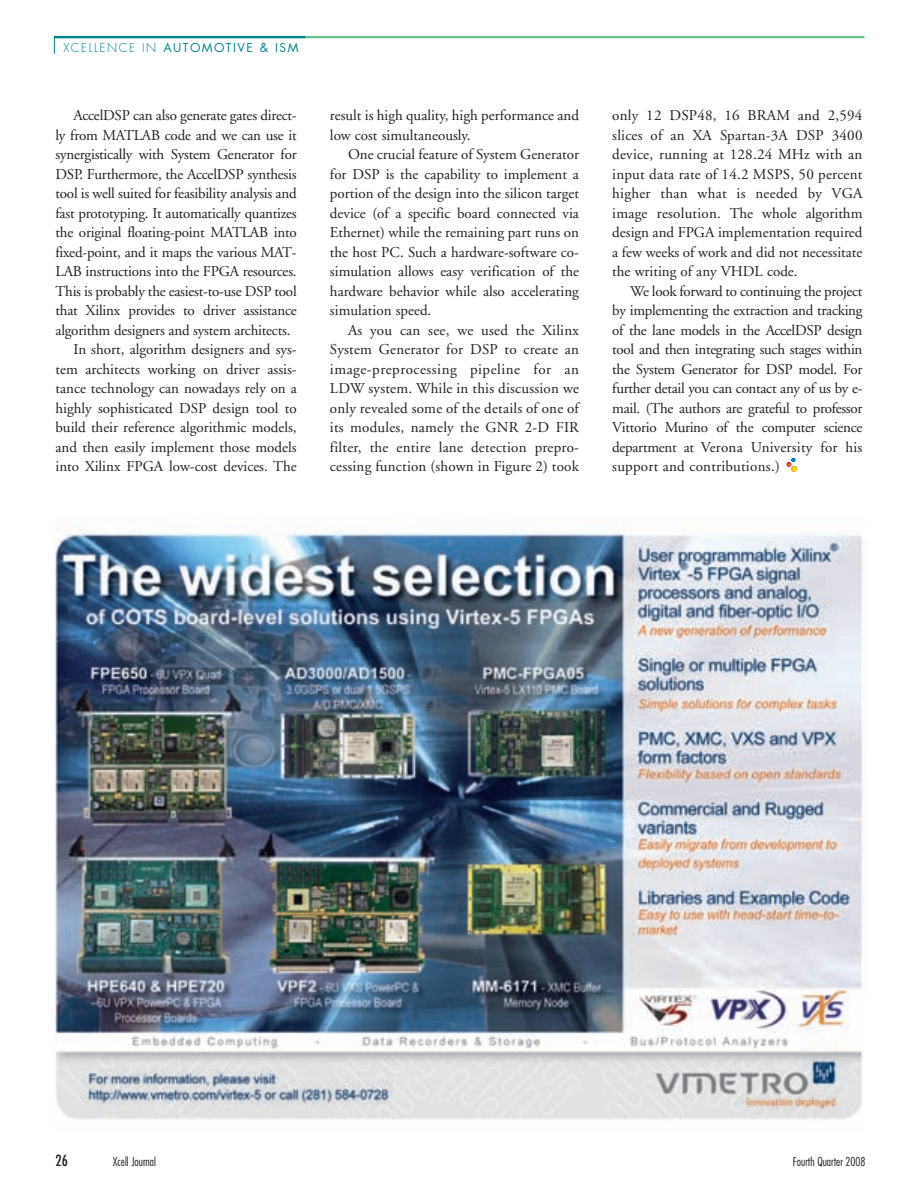
<style>
.page{position:relative;width:918px;height:1188px;background:#fff}
.page>*{position:absolute;margin:0;border:0;box-sizing:border-box;transform-origin:0 0}
.t1{font:15px/19.5px "Adobe Garamond";color:#231f20;text-align:justify}
.t2{font:500 condensed 15px "Futura";color:#231f20}
.t3{font:300 condensed 12px "Futura";color:#231f20}
.t4{font:12px "Futura";letter-spacing:.125em;color:#00828f}
.s1{font-weight:300}
</style>
<div class="page">
<svg style="left:786px;top:458px;width:11px;height:14px"></svg>
<hr style="left:54px;top:36px;width:810px;height:2px;background:#65c18b">
<hr style="left:54px;top:36px;width:251px;height:2px;background:#00828f">
<svg style="left:54px;top:38px;width:1px;height:16px"></svg>
<img style="left:55px;top:528px;width:808px;height:592px">
<p class="t4" style="left:63px;top:42px;width:237px"><span class="s1">XCELLENCE IN</span> AUTOMOTIVE &amp; ISM</p>
<p class="t1" style="left:74px;top:107px;width:225px">AccelDSP can also generate gates direct-</p>
<p class="t1" style="left:56px;top:127px;width:243px">ly from MATLAB code and we can use it</p>
<p class="t1" style="left:56px;top:146px;width:243px">synergistically with System Generator for</p>
<p class="t1" style="left:56px;top:166px;width:243px">DSP. Furthermore, the AccelDSP synthesis</p>
<p class="t1" style="left:56px;top:185px;width:243px">tool is well suited for feasibility analysis and</p>
<p class="t1" style="left:56px;top:205px;width:243px">fast prototyping. It automatically quantizes</p>
<p class="t1" style="left:56px;top:224px;width:243px">the original floating-point MATLAB into</p>
<p class="t1" style="left:56px;top:244px;width:243px">fixed-point, and it maps the various MAT-</p>
<p class="t1" style="left:56px;top:263px;width:243px">LAB instructions into the FPGA resources.</p>
<p class="t1" style="left:56px;top:283px;width:243px">This is probably the easiest-to-use DSP tool</p>
<p class="t1" style="left:56px;top:302px;width:243px">that Xilinx provides to driver assistance</p>
<p class="t1" style="left:56px;top:322px;width:236px">algorithm designers and system architects.</p>
<p class="t1" style="left:74px;top:341px;width:225px">In short, algorithm designers and sys-</p>
<p class="t1" style="left:56px;top:361px;width:243px">tem architects working on driver assis-</p>
<p class="t1" style="left:56px;top:380px;width:243px">tance technology can nowadays rely on a</p>
<p class="t1" style="left:56px;top:400px;width:243px">highly sophisticated DSP design tool to</p>
<p class="t1" style="left:56px;top:419px;width:243px">build their reference algorithmic models,</p>
<p class="t1" style="left:56px;top:439px;width:243px">and then easily implement those models</p>
<p class="t1" style="left:56px;top:458px;width:243px">into Xilinx FPGA low-cost devices. The</p>
<p class="t1" style="left:330px;top:107px;width:251px">result is high quality, high performance and low cost simultaneously.</p>
<p class="t1" style="left:330px;top:146px;width:251px;text-indent:18px">One crucial feature of System Generator for DSP is the capability to implement a portion of the design into the silicon target device (of a specific board connected via Ethernet) while the remaining part runs on the host PC. Such a hardware-software co&shy;simulation allows easy verification of the hardware behavior while also accelerating simulation speed.</p>
<p class="t1" style="left:330px;top:322px;width:251px;text-indent:18px">As you can see, we used the Xilinx System Generator for DSP to create an image-preprocessing pipeline for an LDW system. While in this discussion we only revealed some of the details of one of its modules, namely the GNR 2-D FIR filter, the entire lane detection prepro&shy;cessing function (shown in Figure 2) took</p>
<p class="t1" style="left:612px;top:107px;width:252px">only 12 DSP48, 16 BRAM and 2,594 slices of an XA Spartan-3A DSP 3400 device, running at 128.24 MHz with an input data rate of 14.2 MSPS, 50 percent higher than what is needed by VGA image resolution. The whole algorithm design and FPGA implementation required a few weeks of work and did not necessitate the writing of any VHDL code.</p>
<p class="t1" style="left:612px;top:283px;width:252px;text-indent:18px">We look forward to continuing the project by implementing the extraction and tracking of the lane models in the AccelDSP design tool and then integrating such stages within the System Generator for DSP model. For further detail you can contact any of us by e&shy;mail. (The authors are grateful to professor Vittorio Murino of the computer science department at Verona University for his support and contributions.)</p>
<p class="t2" style="left:56px;top:1154px;width:14px">26</p>
<p class="t3" style="left:113px;top:1156px;width:45px">Xcell Journal</p>
<p class="t3" style="left:793px;top:1156px;width:74px">Fourth Quarter 2008</p>
</div>
